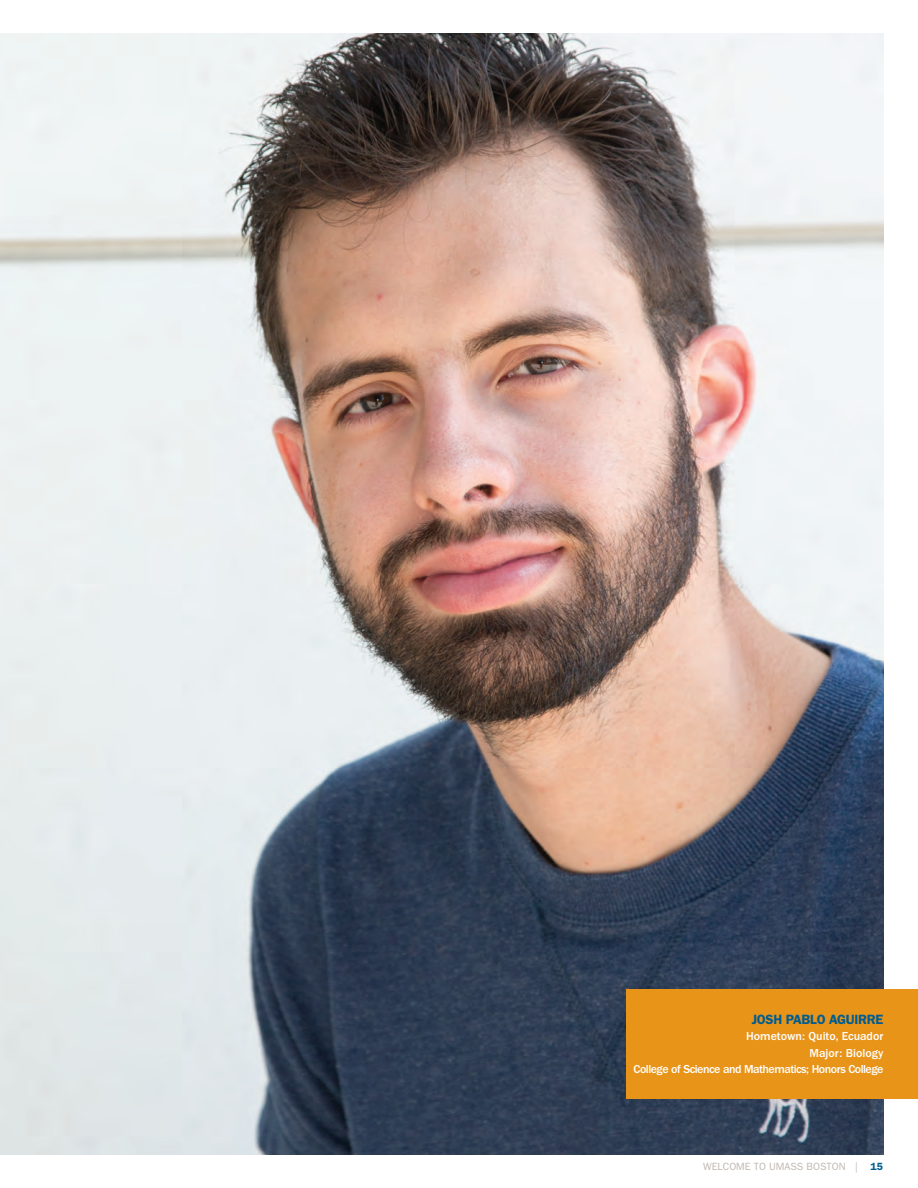
<style>
.page{position:relative;width:918px;height:1188px;background:#fff}
.page>*{position:absolute;margin:0;border:0;box-sizing:border-box;transform-origin:0 0}
.t1{font:600 13.5px "ITC Franklin Gothic Std";letter-spacing:-.02em;color:#005c91}
.t2{font:500 12px/16.5px "ITC Franklin Gothic Std";letter-spacing:-.04em;color:#fff;text-align:right}
.t3{font:10.5px "ITC Franklin Gothic Std";color:#c0b8b2}
.s1{font-weight:600;color:#005c91}
</style>
<div class="page">
<img style="left:0;top:33px;width:883px;height:1121px">
<div style="left:626px;top:989px;width:292px;height:110px;background:#e89418"></div>
<p class="t1" style="left:752px;top:1011px;width:133px">JOSH PABLO AGUIRRE</p>
<p class="t2" style="left:634px;top:1028px;width:251px">Hometown: Quito, Ecuador<br>Major: Biology<br>College of Science and Mathematics; Honors College</p>
<p class="t3" style="left:703px;top:1160px;width:181px">WELCOME TO UMASS BOSTON | <span class="s1">15</span></p>
</div>
